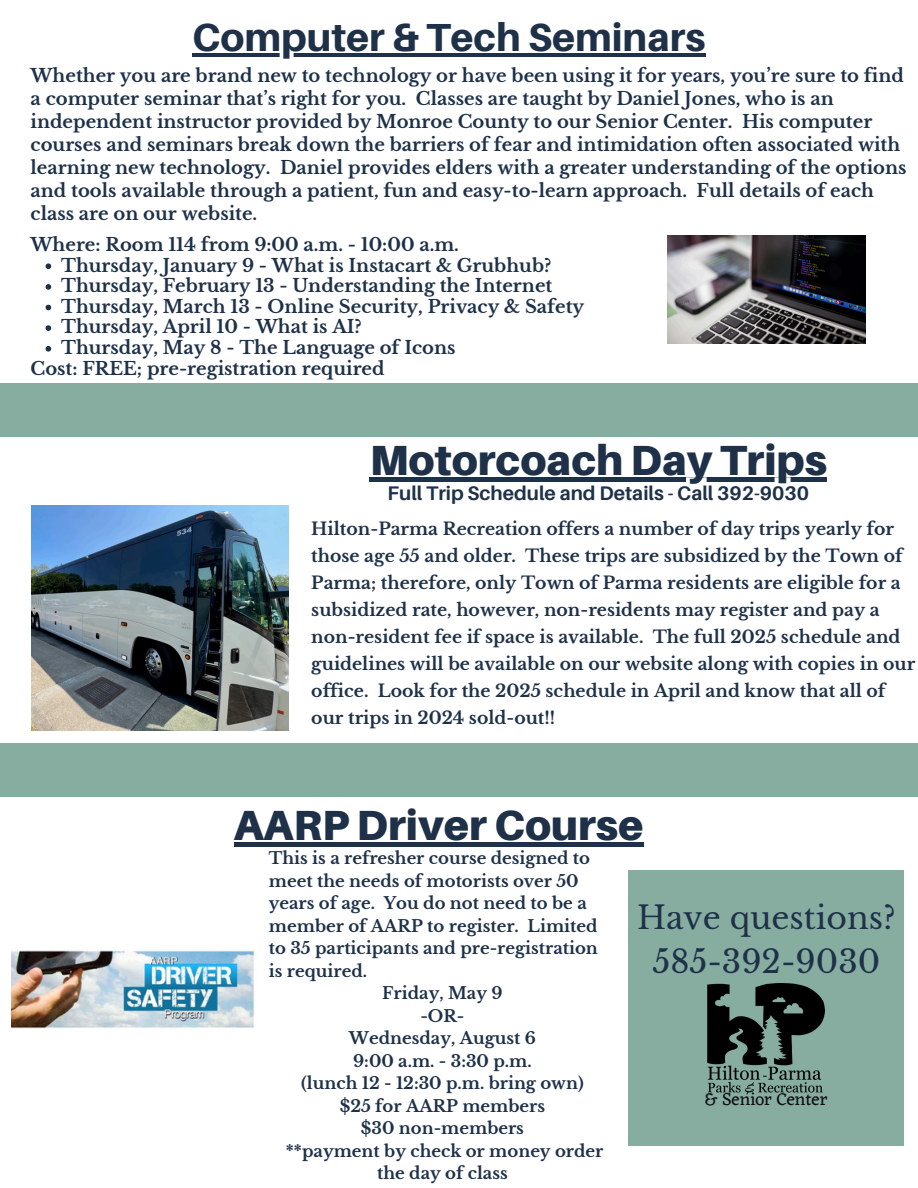
<style>
.page{position:relative;width:918px;height:1188px;background:#fff}
.page>*{position:absolute;margin:0;border:0;box-sizing:border-box;transform-origin:0 0}
.t1{font:900 42.15px "Aileron";color:#1e3149}
.t2{font:800 39.15px "Aileron";color:#1e3149}
.t3{font:31.5px/43.8px "Libre Baskerville";color:#1e3149;text-align:center}
.t4{font:700 19.65px "Aileron";color:#1e3149}
.t5{font:700 18px/23.1px "Libre Baskerville";color:#1e3149}
.t6{font:18px "Eczar";color:#0e0c10}
.t7{font:700 17.25px/27px "Libre Baskerville";color:#1e3149}
.t8{font:700 16.5px/22.5px "Libre Baskerville";color:#1e3149}
</style>
<div class="page">
<img style="left:667px;top:235px;width:198px;height:108px">
<div style="left:0;top:383px;width:918px;height:54px;background:#86ada0"></div>
<img style="left:32px;top:505px;width:256px;height:226px">
<div style="left:0;top:743px;width:918px;height:54px;background:#86ada0"></div>
<div style="left:629px;top:870px;width:275px;height:276px;background:#86ada0"></div>
<img style="left:12px;top:949px;width:244px;height:80px">
<img style="left:708px;top:983px;width:117px;height:112px">
<hr style="left:192px;top:53px;width:513px;height:4px;background:#1e3149">
<hr style="left:370px;top:478px;width:457px;height:4px;background:#1e3149">
<svg style="left:46px;top:263px;width:5px;height:6px"></svg>
<svg style="left:46px;top:284px;width:5px;height:6px"></svg>
<svg style="left:46px;top:305px;width:5px;height:5px"></svg>
<svg style="left:46px;top:325px;width:5px;height:6px"></svg>
<svg style="left:46px;top:346px;width:5px;height:6px"></svg>
<hr style="left:234px;top:843px;width:410px;height:4px;background:#1e3149">
<h1 class="t2" style="left:192px;top:13px;width:515px">Computer &amp; Tech Seminars</h1>
<p class="t5" style="left:31px;top:64px;width:877px">Whether you are brand new to technology or have been using it for years, you’re sure to find a computer seminar that’s right for you. Classes are taught by Daniel Jones, who is an independent instructor provided by Monroe County to our Senior Center. His computer courses and seminars break down the barriers of fear and intimidation often associated with learning new technology. Daniel provides elders with a greater understanding of the options and tools available through a patient, fun and easy-to-learn approach. Full details of each class are on our website.</p>
<h1 class="t5" style="left:31px;top:233px;width:430px">Where: Room 114 from 9:00 a.m. - 10:00 a.m.</h1>
<p class="t5" style="left:61px;top:254px;width:492px">Thursday, January 9 - What is Instacart &amp; Grubhub?</p>
<p class="t5" style="left:61px;top:274px;width:493px">Thursday, February 13 - Understanding the Internet</p>
<p class="t5" style="left:61px;top:295px;width:525px">Thursday, March 13 - Online Security, Privacy &amp; Safety</p>
<p class="t5" style="left:61px;top:316px;width:302px">Thursday, April 10 - What is AI?</p>
<p class="t5" style="left:61px;top:336px;width:396px">Thursday, May 8 - The Language of Icons</p>
<p class="t5" style="left:31px;top:357px;width:356px">Cost: FREE; pre-registration required</p>
<h3 class="t1" style="left:370px;top:434px;width:459px">Motorcoach Day Trips</h3>
<h3 class="t4" style="left:388px;top:481px;width:423px">Full Trip Schedule and Details - Call 392-9030</h3>
<p class="t7" style="left:311px;top:515px;width:606px">Hilton-Parma Recreation offers a number of day trips yearly for those age 55 and older. These trips are subsidized by the Town of Parma; therefore, only Town of Parma residents are eligible for a subsidized rate, however, non-residents may register and pay a non-resident fee if space is available. The full 2025 schedule and guidelines will be available on our website along with copies in our office. Look for the 2025 schedule in April and know that all of our trips in 2024 sold-out!!</p>
<p class="t1" style="left:234px;top:799px;width:411px">AARP Driver Course</p>
<p class="t8" style="left:269px;top:847px;width:331px">This is a refresher course designed to meet the needs of motorists over 50 years of age. You do not need to be a member of AARP to register. Limited to 35 participants and pre-registration is required.</p>
<p class="t8" style="left:382px;top:982px;width:122px">Friday, May 9</p>
<p class="t8" style="left:420px;top:1005px;width:46px">-OR-</p>
<p class="t8" style="left:349px;top:1027px;width:189px">Wednesday, August 6</p>
<p class="t8" style="left:353px;top:1050px;width:180px">9:00 a.m. - 3:30 p.m.</p>
<h3 class="t8" style="left:301px;top:1072px;width:284px">(lunch 12 - 12:30 p.m. bring own)</h3>
<p class="t8" style="left:340px;top:1095px;width:207px">$25 for AARP members</p>
<p class="t8" style="left:361px;top:1117px;width:165px">$30 non-members</p>
<h1 class="t8" style="left:286px;top:1140px;width:319px;text-align:center">**payment by check or money order the day of class</h1>
<h3 class="t3" style="left:637px;top:896px;width:260px">Have questions?<br>585-392-9030</h3>
<p class="t6" style="left:705px;top:1088px;width:124px">&amp; Senior Center</p>
</div>
